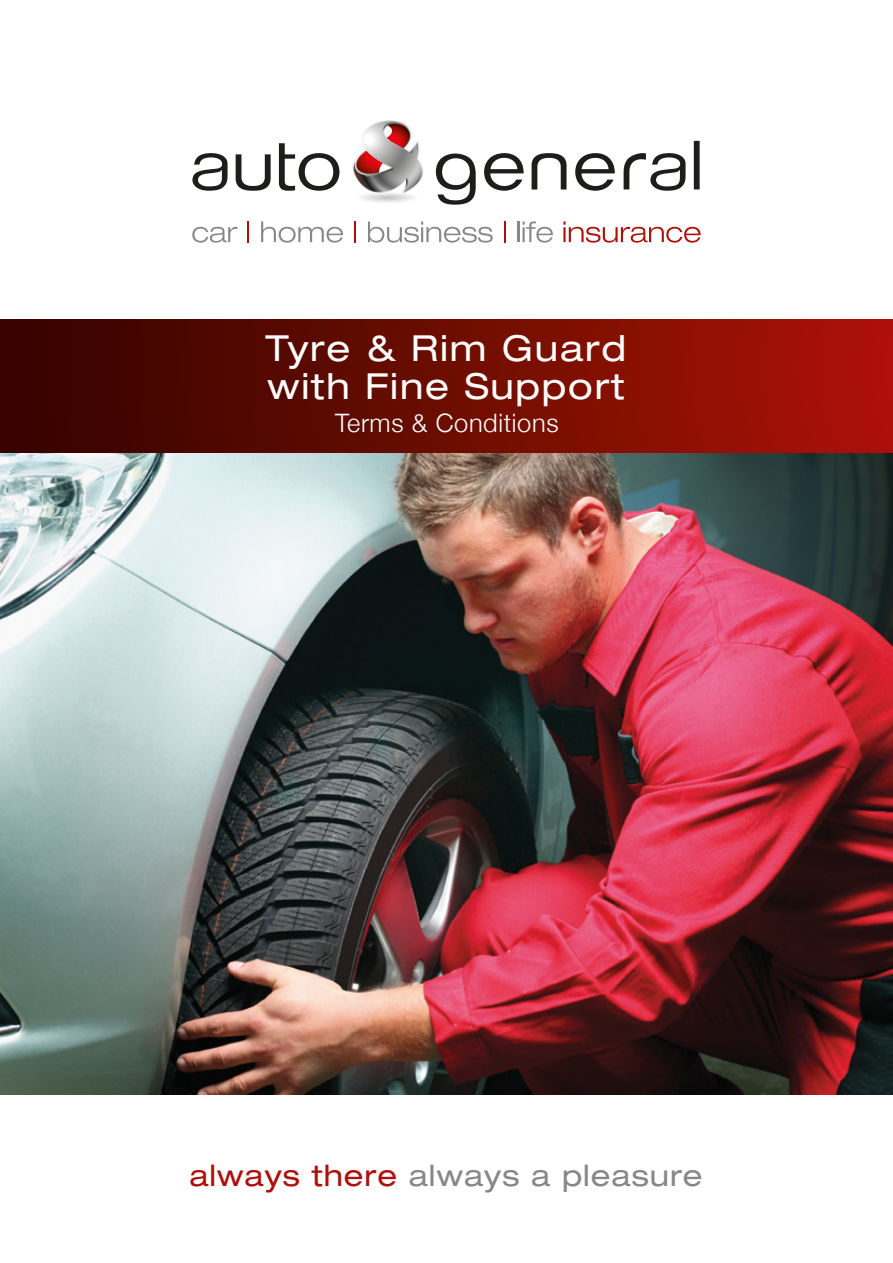
<style>
.page{position:relative;width:893px;height:1263px;background:#fff}
.page>*{position:absolute;margin:0;border:0;box-sizing:border-box;transform-origin:0 0}
.t1{font:expanded 36px/38.1px "Helvetica Neue LT Std";letter-spacing:.05em;color:#fff}
.t2{font:expanded 29.55px "Helvetica Neue";letter-spacing:.03em;color:#878787}
.t3{font:300 25.35px "Helvetica Neue";letter-spacing:.025em;color:#fff}
.s1{color:#ae0f0a}
</style>
<div class="page">
<img style="left:0;top:453px;width:893px;height:642px">
<div style="left:0;top:319px;width:893px;height:134px;background:linear-gradient(to right,#310400,#ac1306)"></div>
<svg style="left:192px;top:227px;width:45px;height:16px"></svg>
<svg style="left:248px;top:221px;width:1px;height:22px"></svg>
<svg style="left:261px;top:221px;width:82px;height:22px"></svg>
<hr style="left:354px;top:221px;width:2px;height:22px;background:#ae0f0a">
<svg style="left:368px;top:221px;width:125px;height:22px"></svg>
<svg style="left:504px;top:221px;width:1px;height:22px"></svg>
<hr style="left:517px;top:221px;width:2px;height:21px;background:#878787">
<svg style="left:523px;top:221px;width:30px;height:22px"></svg>
<svg style="left:563px;top:221px;width:138px;height:22px"></svg>
<svg style="left:192px;top:153px;width:36px;height:38px"></svg>
<svg style="left:236px;top:154px;width:35px;height:37px"></svg>
<svg style="left:279px;top:143px;width:60px;height:48px"></svg>
<svg style="left:436px;top:141px;width:264px;height:64px"></svg>
<img style="left:362px;top:120px;width:61px;height:82px">
<svg style="left:352px;top:124px;width:62px;height:67px"></svg>
<p class="t1" style="left:265px;top:329px;width:362px">Tyre &amp; Rim Guard with Fine Support</p>
<p class="t3" style="left:335px;top:403px;width:225px">Terms &amp; Conditions</p>
<p class="t2" style="left:189px;top:1157px;width:515px"><span class="s1">always there</span> always a pleasure</p>
</div>
